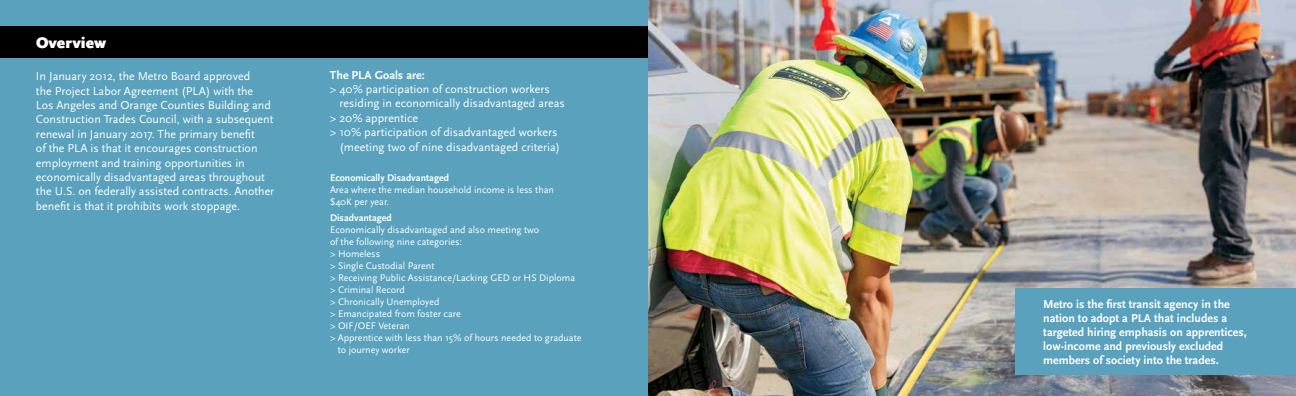
<style>
.page{position:relative;width:1296px;height:396px;background:#fff}
.page>*{position:absolute;margin:0;border:0;box-sizing:border-box;transform-origin:0 0}
.t1{font:900 16px "Scala Sans Pro";color:#fff}
.t2{font:12px/14.4px "Scala Sans Pro";color:#fff}
.t3{font:700 12px/14px "Scala Sans Pro";color:#fff}
.t4{font:10px/12px "Scala Sans Pro";color:#fff}
.t5{font:700 10px "Scala Sans Pro";color:#fff}
</style>
<div class="page">
<div style="left:0;top:0;width:648px;height:396px;background:#59a1bd"></div>
<div style="left:0;top:26px;width:648px;height:32px;background:#000"></div>
<img style="left:648px;top:0;width:648px;height:396px">
<div style="left:1015px;top:288px;width:281px;height:86px;background:#59a1bd"></div>
<h1 class="t1" style="left:36px;top:33px;width:72px">Overview</h1>
<p class="t2" style="left:36px;top:69px;width:240px">In January 2012, the Metro Board approved<br>the Project Labor Agreement (PLA) with the<br>Los Angeles and Orange Counties Building and Construction Trades Council, with a subsequent renewal in January 2017. The primary benefit<br>of the PLA is that it encourages construction employment and training opportunities in economically disadvantaged areas throughout the U.S. on federally assisted contracts. Another benefit is that it prohibits work stoppage.</p>
<p class="t3" style="left:330px;top:68px;width:96px">The PLA Goals are:</p>
<p class="t2" style="left:330px;top:82px;width:222px">&gt; 40% participation of construction workers</p>
<p class="t2" style="left:340px;top:96px;width:227px">residing in economically disadvantaged areas</p>
<p class="t2" style="left:330px;top:111px;width:90px">&gt; 20% apprentice</p>
<p class="t2" style="left:330px;top:125px;width:229px">&gt; 10% participation of disadvantaged workers</p>
<p class="t2" style="left:340px;top:140px;width:222px">(meeting two of nine disadvantaged criteria)</p>
<p class="t5" style="left:330px;top:172px;width:121px">Economically Disadvantaged</p>
<p class="t4" style="left:330px;top:183px;width:225px">Area where the median household income is less than $40K per year.</p>
<p class="t5" style="left:330px;top:212px;width:63px">Disadvantaged</p>
<p class="t4" style="left:330px;top:224px;width:211px">Economically disadvantaged and also meeting two</p>
<p class="t4" style="left:330px;top:236px;width:134px">of the following nine categories:</p>
<p class="t4" style="left:330px;top:248px;width:52px">&gt; Homeless</p>
<p class="t4" style="left:330px;top:260px;width:106px">&gt; Single Custodial Parent</p>
<p class="t4" style="left:330px;top:272px;width:247px">&gt; Receiving Public Assistance/Lacking GED or HS Diploma</p>
<p class="t4" style="left:330px;top:284px;width:76px">&gt; Criminal Record</p>
<p class="t4" style="left:330px;top:296px;width:111px">&gt; Chronically Unemployed</p>
<p class="t4" style="left:330px;top:308px;width:132px">&gt; Emancipated from foster care</p>
<p class="t4" style="left:330px;top:320px;width:81px">&gt; OIF/OEF Veteran</p>
<p class="t4" style="left:330px;top:332px;width:253px">&gt; Apprentice with less than 15% of hours needed to graduate</p>
<p class="t4" style="left:338px;top:344px;width:74px">to journey worker</p>
<p class="t3" style="left:1043px;top:297px;width:205px">Metro is the first transit agency in the nation to adopt a PLA that includes a targeted hiring emphasis on apprentices, low-income and previously excluded members of society into the trades.</p>
</div>
